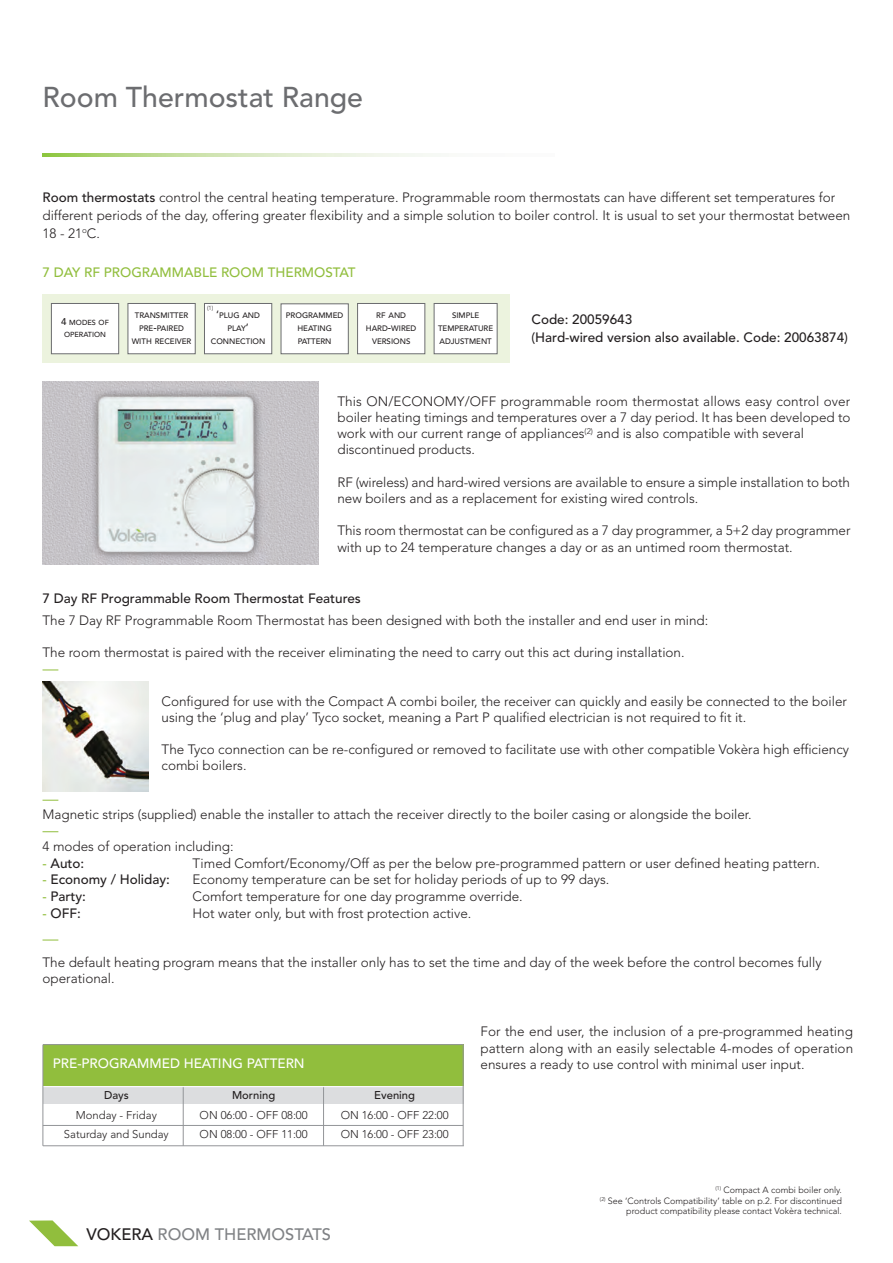
<style>
.page{position:relative;width:893px;height:1263px;background:#fff}
.page>*{position:absolute;margin:0;border:0;box-sizing:border-box;transform-origin:0 0}
.t1{font:500 28.5px "Avenir";color:#6c6d70}
.t2{font:500 16.5px "Avenir";color:#808285}
.t3{font:300 13.5px/16.2px "Avenir";color:#231f20}
.t4{font:500 13.5px/18px "Avenir";color:#231f20}
.t5{font:500 13.5px "Avenir";color:#91be3d}
.t6{font:500 13.5px "Avenir";color:#fff}
.t7{font:300 11.25px "Avenir";color:#231f20}
.t8{font:500 11.25px "Avenir";color:#231f20}
.t9{font:300 9px/10.8px "Avenir";color:#231f20;text-align:right}
.t10{font:500 7.8px/13px "Avenir";color:#231f20;text-align:center}
.t11{font:500 7.35px/12.1px "Avenir";color:#231f20;text-align:center}
.t12{font:300 6px "Avenir";color:#231f20}
.s1{font-weight:500}
.s2{font-size:9.75px}
.s3{font-size:10.5px}
.s4{color:#91be3d}
.s5{color:#231f20}
</style>
<div class="page">
<svg style="left:43px;top:153px;width:390px;height:4px;background:#cfe4b1"></svg>
<div style="left:43px;top:295px;width:467px;height:68px;background:#ecf3de"></div>
<div style="left:52px;top:304px;width:66px;height:49px;background:#fff"></div>
<div style="left:51px;top:303px;width:68px;height:51px;border:1px solid #6c6d70"></div>
<div style="left:128px;top:304px;width:67px;height:49px;background:#fff"></div>
<div style="left:128px;top:303px;width:68px;height:51px;border:1px solid #6c6d70"></div>
<div style="left:205px;top:304px;width:66px;height:49px;background:#fff"></div>
<div style="left:204px;top:303px;width:68px;height:51px;border:1px solid #6c6d70"></div>
<div style="left:281px;top:304px;width:67px;height:49px;background:#fff"></div>
<div style="left:281px;top:303px;width:68px;height:51px;border:1px solid #6c6d70"></div>
<div style="left:358px;top:304px;width:66px;height:49px;background:#fff"></div>
<div style="left:357px;top:303px;width:68px;height:51px;border:1px solid #6c6d70"></div>
<div style="left:434px;top:304px;width:63px;height:49px;background:#fff"></div>
<div style="left:434px;top:303px;width:63px;height:51px;border:1px solid #6c6d70"></div>
<img style="left:43px;top:381px;width:276px;height:183px">
<svg style="left:29px;top:1220px;width:49px;height:26px"></svg>
<svg style="left:43px;top:670px;width:15px;height:1px"></svg>
<svg style="left:43px;top:800px;width:15px;height:1px"></svg>
<svg style="left:43px;top:831px;width:15px;height:1px"></svg>
<svg style="left:43px;top:940px;width:15px;height:1px"></svg>
<div style="left:43px;top:1044px;width:420px;height:43px;background:#91be3d"></div>
<div style="left:43px;top:1087px;width:420px;height:17px;background:#dcdddf"></div>
<hr style="left:43px;top:1125px;width:420px;height:1px;background:#939598">
<hr style="left:43px;top:1145px;width:421px;height:1px;background:#939598">
<hr style="left:43px;top:1044px;width:420px;height:1px;background:#939598">
<hr style="left:183px;top:1086px;width:1px;height:60px;background:#939598">
<hr style="left:323px;top:1086px;width:1px;height:60px;background:#939598">
<hr style="left:43px;top:1086px;width:420px;height:1px;background:#fff">
<hr style="left:43px;top:1045px;width:1px;height:101px;background:#939598">
<hr style="left:463px;top:1044px;width:1px;height:102px;background:#939598">
<img style="left:43px;top:681px;width:106px;height:111px">
<h1 class="t1" style="left:43px;top:85px;width:322px">Room Thermostat Range</h1>
<p class="t3" style="left:43px;top:189px;width:809px;line-height:18px"><span class="s1">Room thermostats</span> control the central heating temperature. Programmable room thermostats can have different set temperatures for different periods of the day, offering greater flexibility and a simple solution to boiler control. It is usual to set your thermostat between<br>18 - 21<sup>o</sup>C.</p>
<p class="t5" style="left:43px;top:267px;width:314px">7 DAY RF PROGRAMMABLE ROOM THERMOSTAT</p>
<p class="t12" style="left:207px;top:306px;width:8px">(1)</p>
<p class="t11" style="left:61px;top:317px;width:49px"><span class="s2">4</span> MODES OF<br>OPERATION</p>
<p class="t10" style="left:132px;top:309px;width:61px">TRANSMITTER<br>PRE<span class="s3">-</span>PAIRED<br>WITH RECEIVER</p>
<p class="t10" style="left:211px;top:309px;width:56px"><span class="s3">‘</span>PLUG AND<br>PLAY<span class="s3">’<br></span>CONNECTION</p>
<p class="t10" style="left:286px;top:310px;width:59px">PROGRAMMED<br>HEATING<br>PATTERN</p>
<p class="t10" style="left:366px;top:309px;width:52px">RF AND<br>HARD<span class="s3">-</span>WIRED<br>VERSIONS</p>
<p class="t10" style="left:438px;top:309px;width:57px">SIMPLE<br>TEMPERATURE<br>ADJUSTMENT</p>
<p class="t4" style="left:531px;top:311px;width:318px">Code: 20059643<br>(Hard-wired version also available. Code: 20063874)</p>
<p class="t3" style="left:337px;top:394px;width:515px">This ON/ECONOMY/OFF programmable room thermostat allows easy control over boiler heating timings and temperatures over a 7 day period. It has been developed to work with our current range of appliances<sup>(2)</sup> and is also compatible with several discontinued products.</p>
<p class="t3" style="left:337px;top:475px;width:514px">RF (wireless) and hard-wired versions are available to ensure a simple installation to both new boilers and as a replacement for existing wired controls.</p>
<p class="t3" style="left:337px;top:524px;width:515px">This room thermostat can be configured as a 7 day programmer, a 5+2 day programmer with up to 24 temperature changes a day or as an untimed room thermostat.</p>
<p class="t4" style="left:43px;top:591px;width:320px">7 Day RF Programmable Room Thermostat Features</p>
<p class="t3" style="left:43px;top:613px;width:667px">The 7 Day RF Programmable Room Thermostat has been designed with both the installer and end user in mind:</p>
<p class="t3" style="left:43px;top:645px;width:644px">The room thermostat is paired with the receiver eliminating the need to carry out this act during installation.</p>
<p class="t3" style="left:162px;top:694px;width:687px">Configured for use with the Compact A combi boiler, the receiver can quickly and easily be connected to the boiler using the ‘plug and play’ Tyco socket, meaning a Part P qualified electrician is not required to fit it.</p>
<p class="t3" style="left:162px;top:742px;width:689px">The Tyco connection can be re-configured or removed to facilitate use with other compatible Vokèra high efficiency combi boilers.</p>
<p class="t3" style="left:43px;top:807px;width:711px">Magnetic strips (supplied) enable the installer to attach the receiver directly to the boiler casing or alongside the boiler.</p>
<p class="t3" style="left:43px;top:840px;width:193px">4 modes of operation including:</p>
<p class="t4" style="left:43px;top:855px;width:43px"><span class="s4">-</span> Auto:</p>
<p class="t3" style="left:193px;top:856px;width:629px">Timed Comfort/Economy/Off as per the below pre-programmed pattern or user defined heating pattern.</p>
<p class="t4" style="left:43px;top:872px;width:129px"><span class="s4">-</span> Economy / Holiday:</p>
<p class="t3" style="left:193px;top:873px;width:418px">Economy temperature can be set for holiday periods of up to 99 days.</p>
<p class="t4" style="left:43px;top:889px;width:45px"><span class="s4">-</span> Party:</p>
<p class="t3" style="left:193px;top:889px;width:332px">Comfort temperature for one day programme override.</p>
<p class="t4" style="left:43px;top:905px;width:40px"><span class="s4">-</span> OFF:</p>
<p class="t3" style="left:193px;top:906px;width:280px">Hot water only, but with frost protection active.</p>
<p class="t3" style="left:43px;top:955px;width:781px">The default heating program means that the installer only has to set the time and day of the week before the control becomes fully operational.</p>
<p class="t3" style="left:480px;top:1025px;width:374px">For the end user, the inclusion of a pre-programmed heating pattern along with an easily selectable 4-modes of operation</p>
<p class="t6" style="left:53px;top:1058px;width:253px">PRE-PROGRAMMED HEATING PATTERN</p>
<p class="t3" style="left:480px;top:1057px;width:326px">ensures a ready to use control with minimal user input.</p>
<p class="t8" style="left:104px;top:1091px;width:26px">Days</p>
<p class="t8" style="left:232px;top:1091px;width:45px">Morning</p>
<p class="t8" style="left:374px;top:1091px;width:42px">Evening</p>
<p class="t7" style="left:76px;top:1110px;width:82px">Monday - Friday</p>
<p class="t7" style="left:200px;top:1110px;width:109px">ON 06:00 - OFF 08:00</p>
<p class="t7" style="left:341px;top:1110px;width:109px">ON 16:00 - OFF 22:00</p>
<p class="t7" style="left:64px;top:1130px;width:106px">Saturday and Sunday</p>
<p class="t7" style="left:200px;top:1130px;width:109px">ON 08:00 - OFF 11:00</p>
<p class="t7" style="left:341px;top:1130px;width:109px">ON 16:00 - OFF 23:00</p>
<p class="t2" style="left:87px;top:1228px;width:246px"><span class="s5">VOKERA</span> ROOM THERMOSTATS</p>
<p class="t9" style="left:600px;top:1185px;width:243px"><sup>(1)</sup> Compact A combi boiler only.<br><sup>(2)</sup> See ‘Controls Compatibility’ table on p.2. For discontinued product compatibility please contact Vokèra technical.</p>
</div>
